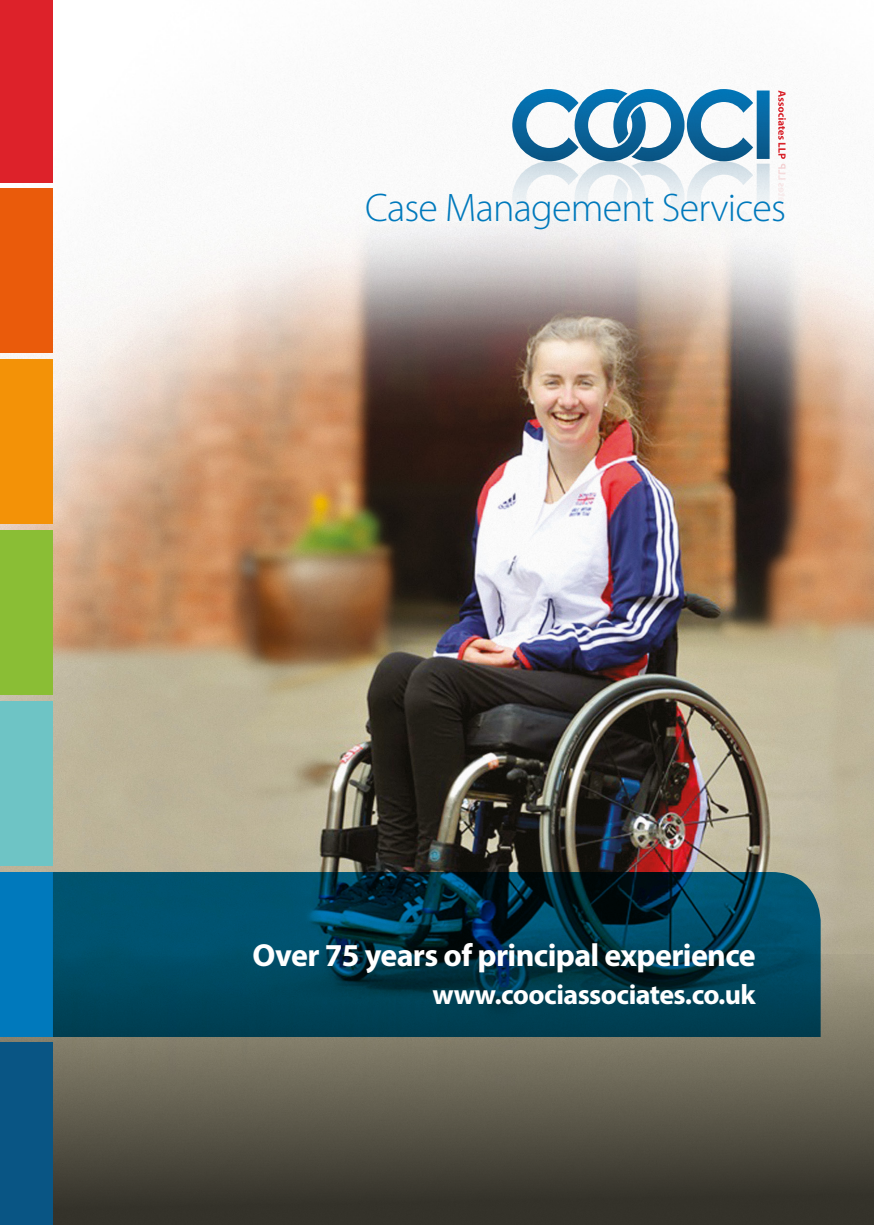
<style>
.page{position:relative;width:874px;height:1225px;background:#fff}
.page>*{position:absolute;margin:0;border:0;box-sizing:border-box;transform-origin:0 0}
.t1{font:300 40px "Myriad Pro";letter-spacing:-.02em;color:#0079bc}
.t2{font:700 32px "Myriad Pro";letter-spacing:-.02em;color:#fff}
.t3{font:700 28px "Myriad Pro";letter-spacing:-.02em;color:#fff}
</style>
<div class="page">
<img style="left:0;top:39px;width:873px;height:915px">
<div style="left:0;top:954px;width:873px;height:271px;background:linear-gradient(to bottom,#a5a089,#2d2a23)"></div>
<div style="left:0;top:0;width:53px;height:182px;background:#dd222a"></div>
<div style="left:0;top:188px;width:53px;height:165px;background:#ea5b0b"></div>
<div style="left:0;top:359px;width:53px;height:165px;background:#f39207"></div>
<div style="left:0;top:530px;width:53px;height:165px;background:#8abe35"></div>
<div style="left:0;top:701px;width:53px;height:165px;background:#6ec4c5"></div>
<div style="left:0;top:872px;width:53px;height:165px;background:#0079bc"></div>
<div style="left:0;top:1043px;width:53px;height:182px;background:#095584"></div>
<svg style="left:512px;top:89px;width:257px;height:72px"></svg>
<svg style="left:777px;top:90px;width:8px;height:71px"></svg>
<svg style="left:496px;top:161px;width:296px;height:78px;fill:#f6f6f6"></svg>
<svg style="left:53px;top:872px;width:767px;height:165px;background:#003f54"></svg>
<p class="t1" style="left:365px;top:184px;width:422px">Case Management Services</p>
<p class="t2" style="left:252px;top:934px;width:504px">Over 75 years of principal experience</p>
<p class="t3" style="left:432px;top:976px;width:324px">www.coociassociates.co.uk</p>
</div>
